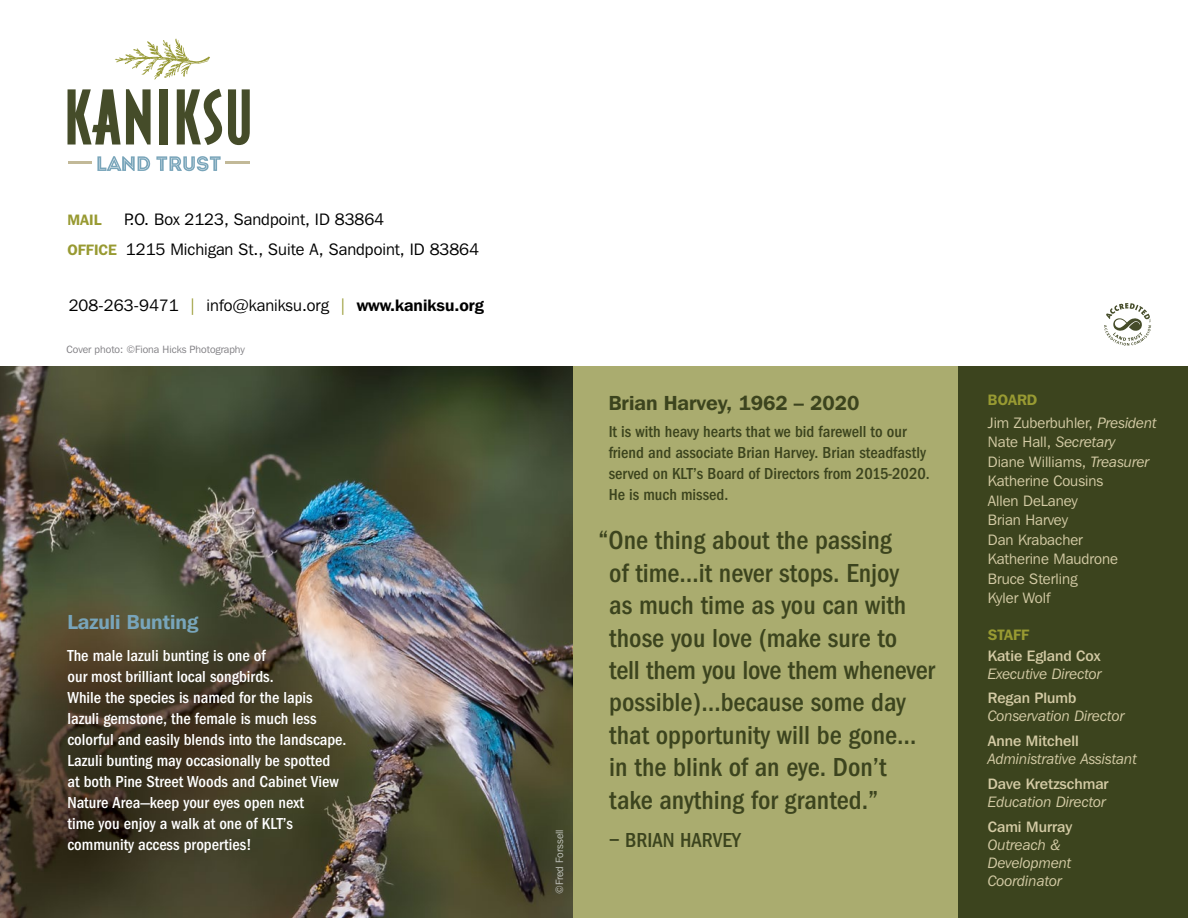
<style>
.page{position:relative;width:1188px;height:918px;background:#fff}
.page>*{position:absolute;margin:0;border:0;box-sizing:border-box;transform-origin:0 0}
.t1{font:500 condensed 27px/32.4px "Franklin Gothic EF";color:#3c441e}
.t2{font:500 condensed 21px "Franklin Gothic EF";color:#3c441e}
.t3{font:600 20.25px "Franklin Gothic IT Cby BT";color:#3c441e}
.t4{font:600 20.25px "Franklin Gothic IT Cby BT";color:#78a5bb}
.t5{font:500 condensed 16.5px/21px "Franklin Gothic EF";color:#fff}
.t6{font:500 condensed 16.5px/21px "Franklin Gothic EF";color:#3c441e}
.t7{font:16.5px/29.5px "Franklin Gothic IT Cby BT";color:#000}
.t8{font:15px/19.5px "Franklin Gothic IT Cby BT";color:#d4cba5}
.t9{font:italic 15px/18px "Franklin Gothic IT Cby BT";color:#d4cba5}
.t10{font:500 15px "Franklin Gothic IT Cby BT";color:#d4cba5}
.t11{font:600 15px "Franklin Gothic IT Cby BT";color:#989a32}
.t12{font:10.5px "Franklin Gothic IT Cby BT";color:#807f83}
.t13{font:10.5px "Franklin Gothic IT Cby BT";color:#fcfeff}
.s1{font-weight:600;font-size:15px;color:#989a32}
.s2{color:#989a32}
.s3{font-weight:600}
.s4{font-weight:600;color:#989a32}
.s5{font-style:italic}
</style>
<div class="page">
<div style="left:573px;top:366px;width:385px;height:552px;background:#aaac6f"></div>
<img style="left:0;top:366px;width:573px;height:552px">
<div style="left:958px;top:366px;width:230px;height:552px;background:#3c441e"></div>
<svg style="left:67px;top:89px;width:84px;height:56px"></svg>
<div style="left:160px;top:89px;width:8px;height:55px;background:#454c29"></div>
<svg style="left:177px;top:89px;width:45px;height:56px"></svg>
<svg style="left:228px;top:89px;width:22px;height:56px"></svg>
<hr style="left:68px;top:161px;width:24px;height:2px;background:#c2b998">
<hr style="left:225px;top:161px;width:25px;height:2px;background:#c2b998">
<svg style="left:115px;top:39px;width:95px;height:41px"></svg>
<svg style="left:156px;top:156px;width:65px;height:15px"></svg>
<svg style="left:97px;top:156px;width:53px;height:15px"></svg>
<svg style="left:1104px;top:303px;width:47px;height:43px"></svg>
<p class="t7" style="left:68px;top:204px;width:413px;text-indent:57px">P.O. Box 2123, Sandpoint, ID 83864<br><span class="s1">OFFICE</span> 1215 Michigan St., Suite A, Sandpoint, ID 83864</p>
<p class="t11" style="left:68px;top:210px;width:35px">MAIL</p>
<p class="t7" style="left:69px;top:291px;width:417px">208-263-9471 <span class="s2">|</span> info@kaniksu.org <span class="s2">|</span> <span class="s3">www.kaniksu.org</span></p>
<p class="t12" style="left:67px;top:342px;width:180px">Cover photo: ©Fiona Hicks Photography</p>
<p class="t4" style="left:68px;top:609px;width:132px">Lazuli Bunting</p>
<p class="t5" style="left:68px;top:645px;width:281px">The male lazuli bunting is one of<br>our most brilliant local songbirds.<br>While the species is named for the lapis lazuli gemstone, the female is much less colorful and easily blends into the landscape.<br>Lazuli bunting may occasionally be spotted<br>at both Pine Street Woods and Cabinet View Nature Area—keep your eyes open next<br>time you enjoy a walk at one of KLT’s community access properties!</p>
<p class="t13" style="left:553px;top:894px;width:66px;rotate:-90deg">©Fred Forssell</p>
<p class="t3" style="left:609px;top:390px;width:252px">Brian Harvey, 1962 – 2020</p>
<p class="t6" style="left:609px;top:422px;width:323px">It is with heavy hearts that we bid farewell to our friend and associate Brian Harvey. Brian steadfastly served on KLT’s Board of Directors from 2015-2020.<br>He is much missed.</p>
<p class="t1" style="left:609px;top:524px;width:327px;text-indent:-11px">“One thing about the passing<br>of time…it never stops. Enjoy<br>as much time as you can with those you love (make sure to<br>tell them you love them whenever possible)…because some day that opportunity will be gone… in the blink of an eye. Don’t take anything for granted.”</p>
<p class="t2" style="left:609px;top:828px;width:133px">– BRIAN HARVEY</p>
<p class="t8" style="left:988px;top:389px;width:170px;line-height:22.2px"><span class="s4">BOARD<br></span>Jim Zuberbuhler, <span class="s5">President</span></p>
<p class="t8" style="left:988px;top:432px;width:163px">Nate Hall, <span class="s5">Secretary<br></span>Diane Williams, <span class="s5">Treasurer<br></span>Katherine Cousins<br>Allen DeLaney<br>Brian Harvey<br>Dan Krabacher<br>Katherine Maudrone<br>Bruce Sterling<br>Kyler Wolf</p>
<p class="t11" style="left:988px;top:625px;width:43px">STAFF</p>
<p class="t10" style="left:988px;top:646px;width:114px">Katie Egland Cox</p>
<p class="t9" style="left:988px;top:664px;width:115px">Executive Director</p>
<p class="t10" style="left:988px;top:689px;width:90px">Regan Plumb</p>
<p class="t9" style="left:988px;top:707px;width:138px">Conservation Director</p>
<p class="t10" style="left:988px;top:732px;width:92px">Anne Mitchell</p>
<p class="t9" style="left:988px;top:750px;width:151px">Administrative Assistant</p>
<p class="t10" style="left:988px;top:774px;width:122px">Dave Kretzschmar</p>
<p class="t9" style="left:988px;top:792px;width:120px">Education Director</p>
<p class="t10" style="left:988px;top:817px;width:86px">Cami Murray</p>
<p class="t9" style="left:988px;top:835px;width:85px">Outreach &amp;<br>Development<br>Coordinator</p>
</div>
